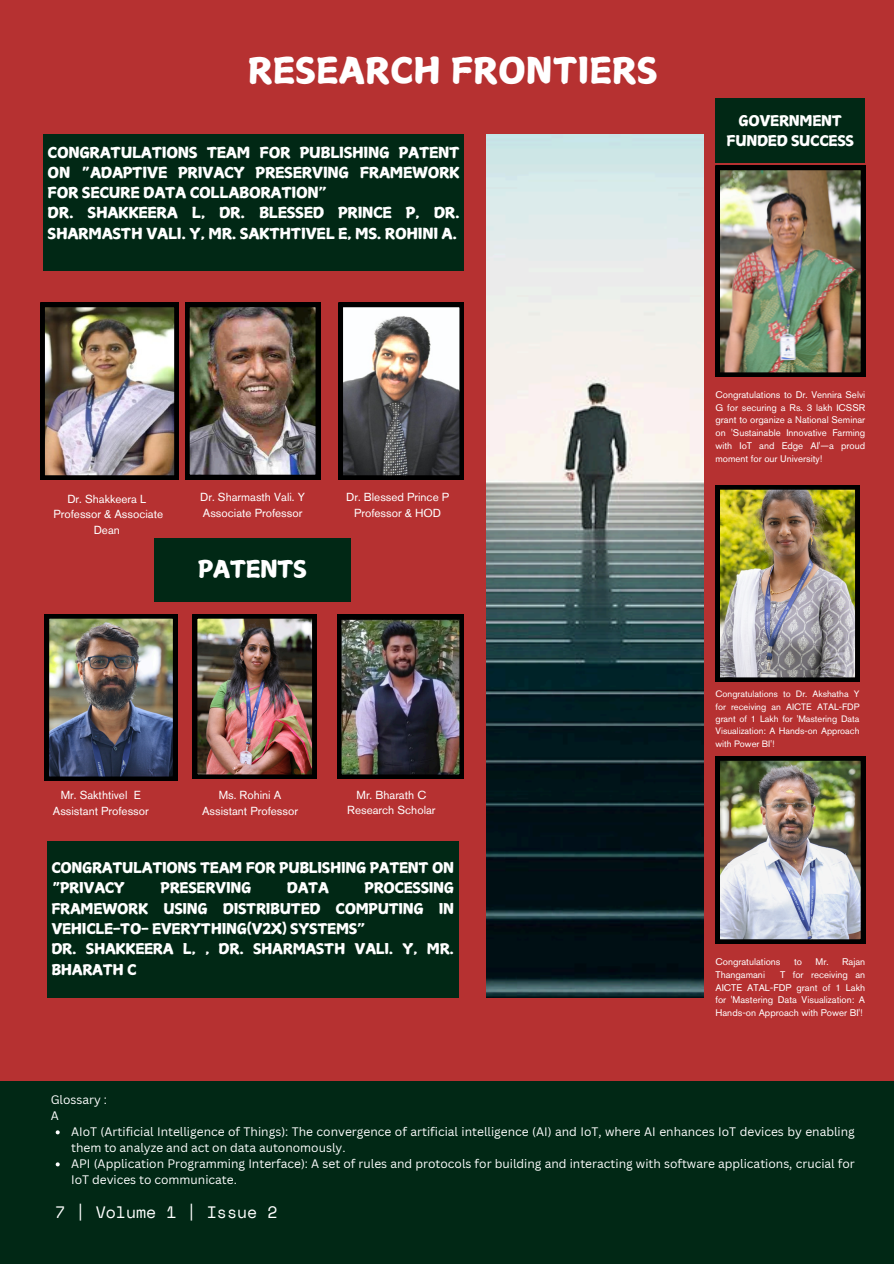
<style>
.page{position:relative;width:894px;height:1264px;background:#fff}
.page>*{position:absolute;margin:0;border:0;box-sizing:border-box;transform-origin:0 0}
.t1{font:35.55px "Canva Surname Fu";color:#fff}
.t2{font:23.55px "Canva Surname Fu";letter-spacing:-.025em;color:#fff}
.t3{font:16.5px "Space Mono";color:#fff}
.t4{font:15px/20.2px "Canva Surname Fu";letter-spacing:-.025em;color:#fff}
.t5{font:14.55px/20.2px "Canva Surname Fu";letter-spacing:-.025em;color:#fff}
.t6{font:12px/16px "Canva Sans";color:#fff}
.t7{font:11.7px/15.5px "Akzidenz Grotesk Pro";color:#fff;text-align:center}
.t8{font:9.6px/12.9px "Akzidenz Grotesk Pro";color:#fff;text-align:justify}
.t9{font:9.3px/12.3px "Akzidenz Grotesk Pro";color:#fff;text-align:justify}
</style>
<div class="page">
<div style="left:0;top:0;width:893px;height:1263px;background:#b63131"></div>
<img style="left:715px;top:485px;width:144px;height:197px">
<img style="left:715px;top:756px;width:149px;height:187px">
<img style="left:715px;top:166px;width:149px;height:211px">
<div style="left:0;top:1081px;width:893px;height:182px;background:#012815"></div>
<div style="left:715px;top:99px;width:149px;height:64px;background:#012815"></div>
<div style="left:47px;top:840px;width:411px;height:157px;background:#012815"></div>
<img style="left:40px;top:303px;width:139px;height:176px">
<img style="left:185px;top:303px;width:135px;height:176px">
<img style="left:337px;top:614px;width:127px;height:164px">
<div style="left:43px;top:134px;width:421px;height:137px;background:#012815"></div>
<img style="left:193px;top:614px;width:123px;height:164px">
<svg style="left:338px;top:303px;width:125px;height:176px;background:#7c7978"></svg>
<img style="left:45px;top:614px;width:132px;height:166px">
<div style="left:154px;top:538px;width:196px;height:63px;background:#012815"></div>
<img style="left:486px;top:134px;width:217px;height:863px">
<svg style="left:56px;top:1130px;width:4px;height:4px"></svg>
<svg style="left:56px;top:1162px;width:4px;height:4px"></svg>
<p class="t1" style="left:248px;top:53px;width:411px">RESEARCH FRONTIERS</p>
<p class="t4" style="left:48px;top:142px;width:413px">CONGRATULATIONS TEAM FOR PUBLISHING PATENT ON “ADAPTIVE PRIVACY PRESERVING FRAMEWORK FOR SECURE DATA COLLABORATION”<br>DR. SHAKKEERA L, DR. BLESSED PRINCE P, DR.<br>SHARMASTH VALI. Y, MR. SAKTHTIVEL E, MS. ROHINI A.</p>
<h3 class="t5" style="left:726px;top:110px;width:129px;text-align:center">GOVERNMENT<br>FUNDED SUCCESS</h3>
<h6 class="t7" style="left:54px;top:492px;width:111px">Dr. Shakkeera L<br>Professor &amp; Associate<br>Dean</h6>
<h6 class="t7" style="left:200px;top:490px;width:106px;text-align:left">Dr. Sharmasth Vali. Y<br>Associate Professor</h6>
<p class="t2" style="left:198px;top:557px;width:110px">PATENTS</p>
<p class="t7" style="left:346px;top:490px;width:104px;line-height:15.9px">Dr. Blessed Prince P<br>Professor &amp; HOD</p>
<h5 class="t7" style="left:53px;top:787px;width:97px;line-height:16.2px">Mr. Sakthtivel E<br>Assistant Professor</h5>
<p class="t7" style="left:202px;top:787px;width:97px;line-height:16.2px">Ms. Rohini A<br>Assistant Professor</p>
<h5 class="t7" style="left:347px;top:787px;width:90px">Mr. Bharath C<br>Research Scholar</h5>
<p class="t5" style="left:51px;top:857px;width:404px">CONGRATULATIONS TEAM FOR PUBLISHING PATENT ON “PRIVACY</p>
<p class="t5" style="left:51px;top:878px;width:404px;text-indent:313px">PROCESSING<br>FRAMEWORK USING DISTRIBUTED COMPUTING IN<br>VEHICLE-TO- EVERYTHING(V2X) SYSTEMS”<br>DR. SHAKKEERA L, , DR. SHARMASTH VALI. Y, MR.<br>BHARATH C</p>
<p class="t5" style="left:161px;top:878px;width:92px">PRESERVING</p>
<p class="t5" style="left:287px;top:878px;width:44px">DATA</p>
<h6 class="t8" style="left:715px;top:389px;width:151px">Congratulations to Dr. Vennira Selvi G for securing a Rs. 3 lakh ICSSR grant to organize a National Seminar on 'Sustainable Innovative Farming with IoT and Edge AI'—a proud moment for our University!</h6>
<h6 class="t9" style="left:715px;top:689px;width:145px">Congratulations to Dr. Akshatha Y for receiving an AICTE ATAL-FDP grant of 1 Lakh for 'Mastering Data Visualization: A Hands-on Approach with Power BI'!</h6>
<h6 class="t8" style="left:715px;top:956px;width:67px">Congratulations</h6>
<h6 class="t8" style="left:793px;top:956px;width:10px">to</h6>
<h6 class="t8" style="left:815px;top:956px;width:51px">Mr. Rajan</h6>
<h6 class="t8" style="left:715px;top:968px;width:51px">Thangamani</h6>
<h6 class="t8" style="left:715px;top:968px;width:151px;text-indent:65px">T for receiving an AICTE ATAL-FDP grant of 1 Lakh for 'Mastering Data Visualization: A Hands-on Approach with Power BI'!</h6>
<h6 class="t6" style="left:51px;top:1091px;width:58px">Glossary :<br>A</h6>
<h2 class="t6" style="left:71px;top:1123px;width:785px">AIoT (Artificial Intelligence of Things): The convergence of artificial intelligence (AI) and IoT, where AI enhances IoT devices by enabling them to analyze and act on data autonomously.</h2>
<p class="t6" style="left:71px;top:1155px;width:785px">API (Application Programming Interface): A set of rules and protocols for building and interacting with software applications, crucial for<br>IoT devices to communicate.</p>
<p class="t3" style="left:55px;top:1199px;width:224px">7 | Volume 1 | Issue 2</p>
</div>
